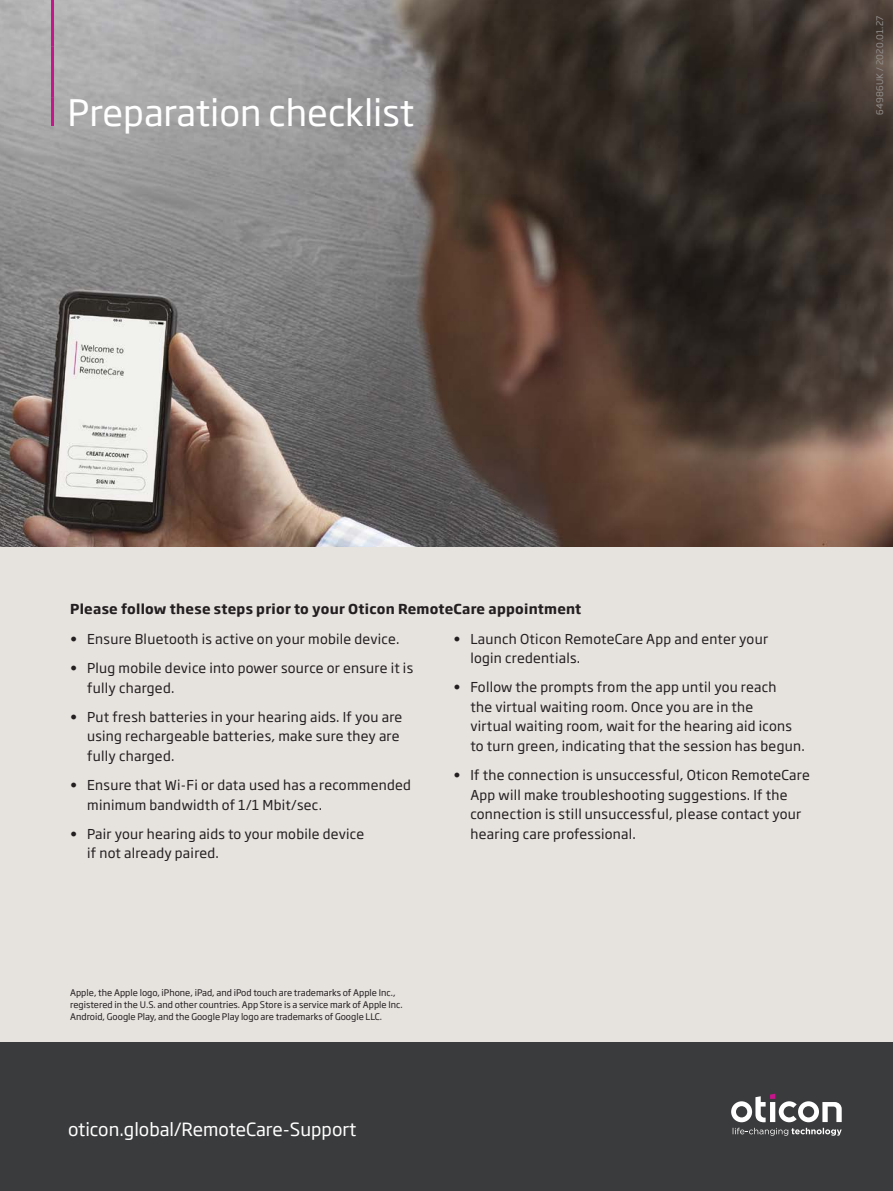
<style>
.page{position:relative;width:893px;height:1191px;background:#fff}
.page>*{position:absolute;margin:0;border:0;box-sizing:border-box;transform-origin:0 0}
.t1{font:36px "Soho Gothic Pro";color:#fff}
.t2{font:18px "Soho Gothic Pro";color:#fff}
.t3{font:13.5px/19.5px "Soho Gothic Pro";letter-spacing:.02em;color:#231f20}
.t4{font:700 13.5px "Soho Gothic Pro";letter-spacing:.02em;color:#231f20}
.t5{font:9px/12px "Soho Gothic Pro";color:#231f20}
.t6{font:9px "Soho Gothic Pro";letter-spacing:.02em;color:#928e8b}
</style>
<div class="page">
<div style="left:0;top:0;width:893px;height:1042px;background:#e6e2de"></div>
<div style="left:0;top:1042px;width:893px;height:149px;background:#3a3b3c"></div>
<svg style="left:731px;top:1093px;width:111px;height:42px"></svg>
<img style="left:0;top:0;width:893px;height:546px">
<hr style="left:51px;top:0;width:3px;height:47px;background:#c5168c">
<hr style="left:51px;top:47px;width:3px;height:51px;background:#c5168c">
<hr style="left:51px;top:98px;width:3px;height:28px;background:#c5168c">
<h1 class="t1" style="left:68px;top:85px;width:348px">Preparation checklist</h1>
<p class="t6" style="left:873px;top:115px;width:101px;rotate:-90deg">64986UK / 2020.01.27</p>
<p class="t4" style="left:70px;top:599px;width:513px">Please follow these steps prior to your Oticon RemoteCare appointment</p>
<p class="t3" style="left:70px;top:628px;width:331px">• Ensure Bluetooth is active on your mobile device.</p>
<p class="t3" style="left:87px;top:657px;width:327px;text-indent:-17px">• Plug mobile device into power source or ensure it is fully charged.</p>
<p class="t3" style="left:87px;top:706px;width:317px;text-indent:-17px">• Put fresh batteries in your hearing aids. If you are using rechargeable batteries, make sure they are fully charged.</p>
<p class="t3" style="left:87px;top:774px;width:325px;text-indent:-17px">• Ensure that Wi-Fi or data used has a recommended minimum bandwidth of 1/1 Mbit/sec.</p>
<p class="t3" style="left:87px;top:823px;width:279px;text-indent:-17px">• Pair your hearing aids to your mobile device if not already paired.</p>
<p class="t3" style="left:470px;top:628px;width:299px;text-indent:-17px">• Launch Oticon RemoteCare App and enter your login credentials.</p>
<p class="t3" style="left:470px;top:677px;width:336px;text-indent:-17px">• Follow the prompts from the app until you reach<br>the virtual waiting room. Once you are in the<br>virtual waiting room, wait for the hearing aid icons to turn green, indicating that the session has begun.</p>
<p class="t3" style="left:470px;top:765px;width:341px;text-indent:-17px">• If the connection is unsuccessful, Oticon RemoteCare App will make troubleshooting suggestions. If the connection is still unsuccessful, please contact your hearing care professional.</p>
<p class="t5" style="left:70px;top:986px;width:334px">Apple, the Apple logo, iPhone, iPad, and iPod touch are trademarks of Apple Inc., registered in the U.S. and other countries. App Store is a service mark of Apple Inc.<br>Android, Google Play, and the Google Play logo are trademarks of Google LLC.</p>
<h2 class="t2" style="left:68px;top:1115px;width:290px">oticon.global/RemoteCare-Support</h2>
</div>
